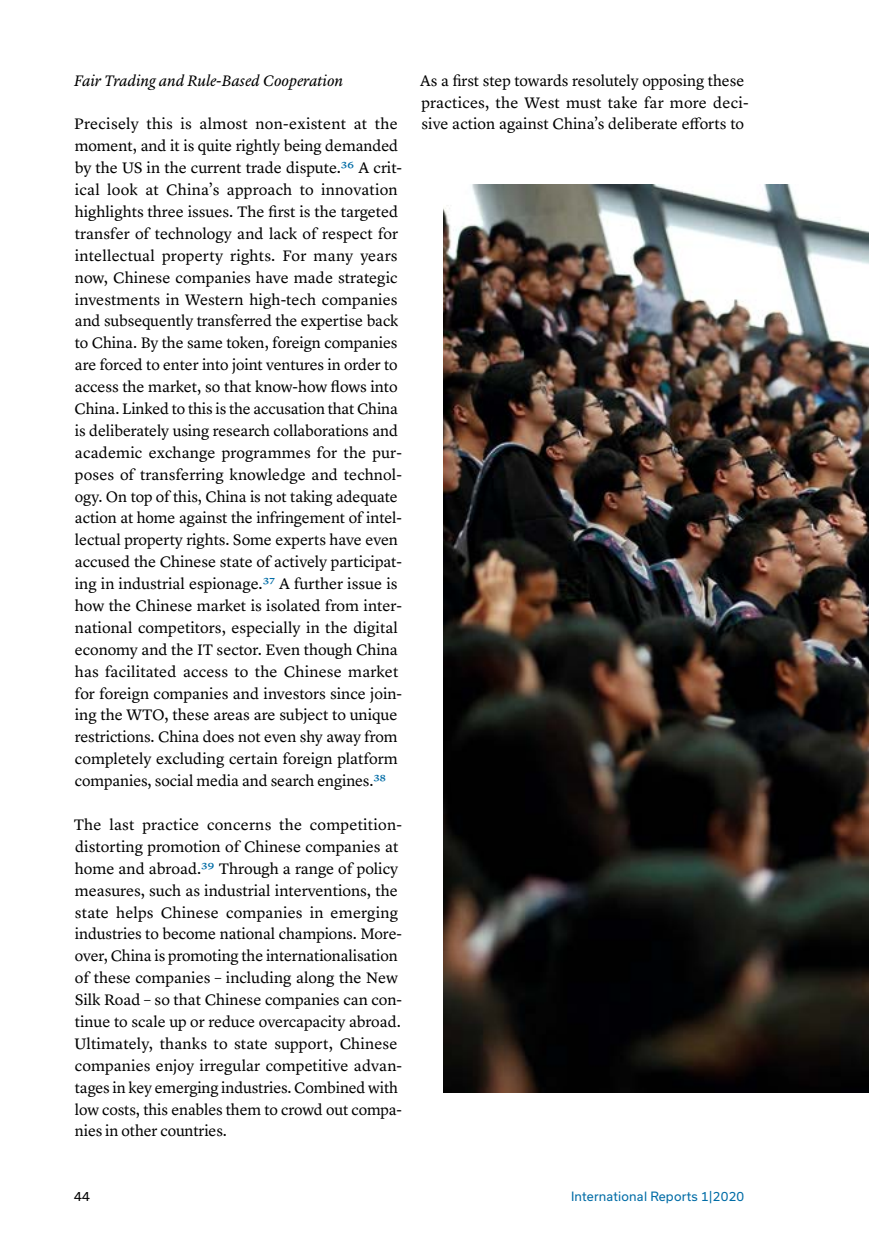
<style>
.page{position:relative;width:869px;height:1246px;background:#fff}
.page>*{position:absolute;margin:0;border:0;box-sizing:border-box;transform-origin:0 0}
.Paragraph{font:15.75px/21.9px "Lyon Text";letter-spacing:-.005em;color:#000}
.Header4{font:italic 15.75px "Lyon Text";letter-spacing:-.01em;color:#000}
.t1{font:12.25px "Usual";letter-spacing:.015em;color:#006ca6}
.t2{font:12.25px "Usual";color:#000}
.s1{color:#006ca6}
</style>
<div class="page">
<img style="left:443px;top:184px;width:425px;height:908px">
<p class="Header4" style="left:74px;top:68px;width:270px">Fair Trading and Rule-Based Cooperation</p>
<p class="Paragraph" style="left:74px;top:112px;width:329px">Precisely this is almost non-existent at the moment, and it is quite rightly being demanded by the US in the current trade dispute.<span class="s1">36</span> A crit&shy;ical look at China’s approach to innovation highlights three issues. The first is the targeted transfer of technology and lack of respect for intellectual property rights. For many years now, Chinese companies have made strategic investments in Western high-tech companies and subsequently transferred the expertise back to China. By the same token, foreign companies are forced to enter into joint ventures in order to access the market, so that know-how flows into China. Linked to this is the accusation that China is deliberately using research collaborations and academic exchange programmes for the pur&shy;poses of transferring knowledge and technol&shy;ogy. On top of this, China is not taking adequate action at home against the infringement of intel&shy;lectual property rights. Some experts have even accused the Chinese state of actively participat&shy;ing in industrial espionage.<span class="s1">37</span> A further issue is how the Chinese market is isolated from inter&shy;national competitors, especially in the digital economy and the IT sector. Even though China has facilitated access to the Chinese market for foreign companies and investors since join&shy;ing the WTO, these areas are subject to unique restrictions. China does not even shy away from completely excluding certain foreign platform companies, social media and search engines.<span class="s1">38</span></p>
<p class="Paragraph" style="left:74px;top:812px;width:330px">The last practice concerns the competition&shy;distorting promotion of Chinese companies at home and abroad.<span class="s1">39</span> Through a range of policy measures, such as industrial interventions, the state helps Chinese companies in emerging industries to become national champions. More&shy;over, China is promoting the internationalisation of these companies – including along the New Silk Road – so that Chinese companies can con&shy;tinue to scale up or reduce overcapacity abroad.<br>Ultimately, thanks to state support, Chinese companies enjoy irregular competitive advan&shy;tages in key emerging industries. Combined with low costs, this enables them to crowd out compa&shy;nies in other countries.</p>
<p class="Paragraph" style="left:420px;top:68px;width:330px">As a first step towards resolutely opposing these practices, the West must take far more deci&shy;sive action against China’s deliberate efforts to</p>
<p class="t2" style="left:74px;top:1188px;width:17px">44</p>
<p class="t1" style="left:570px;top:1188px;width:175px">International Reports 1|2020</p>
</div>
